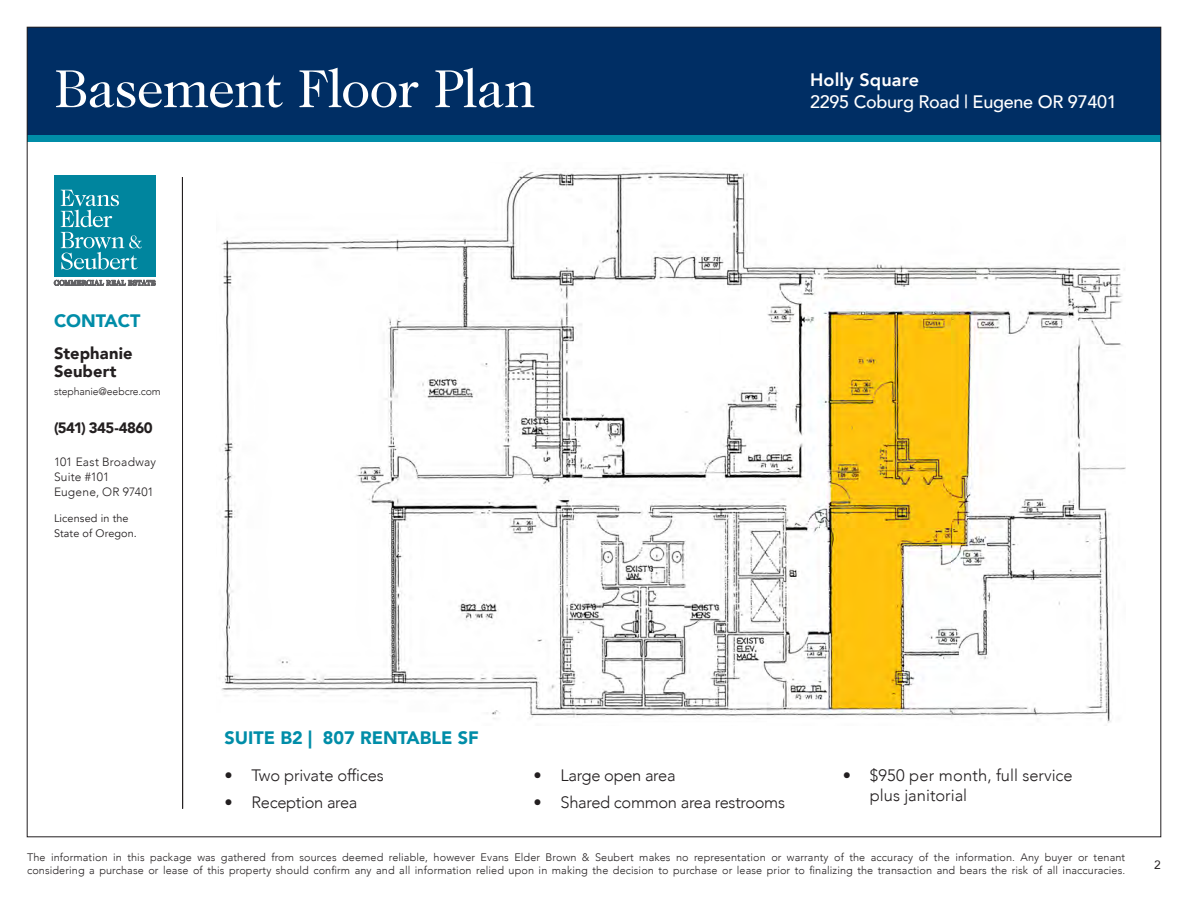
<style>
.page{position:relative;width:1188px;height:918px;background:#fff}
.page>*{position:absolute;margin:0;border:0;box-sizing:border-box;transform-origin:0 0}
.t1{font:54px "Caslon 224 Std";letter-spacing:-.02em;color:#fff}
.Headline{font:900 18px "Avenir";color:#008da8}
.t2{font:500 18px "Avenir";letter-spacing:-.015em;color:#fff}
.t3{font:800 18px "Avenir";letter-spacing:.01em;color:#fff}
.t4{font:300 16.5px "Avenir";letter-spacing:-.02em;color:#231f20}
.t5{font:300 16.5px/19.8px "Avenir";color:#231f20}
.t6{font:900 16.5px/18px "Avenir";letter-spacing:.005em;color:#231f20}
.t7{font:900 15px "Avenir";letter-spacing:-.04em;color:#231f20}
.t8{font:300 12px/15px "Avenir";letter-spacing:.015em;color:#231f20}
.t9{font:12px "Avenir";color:#231f20}
.t10{font:300 10.8px/12.8px "Avenir";letter-spacing:.01em;color:#231f20}
.t11{font:10.8px/15px "Avenir";letter-spacing:.01em;color:#231f20}
.t12{font:300 10.5px "Avenir";letter-spacing:-.01em;color:#231f20}
</style>
<div class="page">
<div style="left:27px;top:27px;width:1134px;height:108px;background:#002e64"></div>
<div style="left:27px;top:135px;width:1134px;height:7px;background:#008da8"></div>
<img style="left:221px;top:170px;width:904px;height:553px">
<hr style="left:182px;top:177px;width:1px;height:632px;background:#231f20">
<div style="left:54px;top:176px;width:101px;height:101px;background:#00859e"></div>
<svg style="left:61px;top:190px;width:81px;height:80px"></svg>
<svg style="left:54px;top:280px;width:101px;height:6px"></svg>
<p class="t1" style="left:54px;top:58px;width:483px">Basement Floor Plan</p>
<h2 class="t3" style="left:810px;top:65px;width:111px">Holly Square</h2>
<h2 class="t2" style="left:810px;top:86px;width:308px">2295 Coburg Road | Eugene OR 97401</h2>
<h2 class="Headline" style="left:54px;top:305px;width:88px">CONTACT</h2>
<h3 class="t6" style="left:54px;top:343px;width:80px">Stephanie<br>Seubert</h3>
<p class="t12" style="left:54px;top:385px;width:108px">stephanie@eebcre.com</p>
<h3 class="t7" style="left:54px;top:415px;width:100px">(541) 345-4860</h3>
<p class="t8" style="left:54px;top:454px;width:103px">101 East Broadway<br>Suite #101<br>Eugene, OR 97401</p>
<p class="t11" style="left:54px;top:511px;width:84px">Licensed in the<br>State of Oregon.</p>
<p class="Headline" style="left:224px;top:722px;width:256px">SUITE B2 | 807 RENTABLE SF</p>
<p class="t4" style="left:224px;top:766px;width:161px">• Two private offices</p>
<p class="t4" style="left:224px;top:792px;width:135px">• Reception area</p>
<p class="t4" style="left:534px;top:766px;width:143px">• Large open area</p>
<p class="t4" style="left:534px;top:792px;width:253px">• Shared common area restrooms</p>
<p class="t5" style="left:870px;top:766px;width:204px;text-indent:-27px">• $950 per month, full service plus janitorial</p>
<p class="t10" style="left:27px;top:851px;width:1100px">The information in this package was gathered from sources deemed reliable, however Evans Elder Brown &amp; Seubert makes no representation or warranty of the accuracy of the information. Any buyer or tenant considering a purchase or lease of this property should confirm any and all information relied upon in making the decision to purchase or lease prior to finalizing the transaction and bears the risk of all inaccuracies.</p>
<p class="t9" style="left:1154px;top:855px;width:8px">2</p>
</div>
